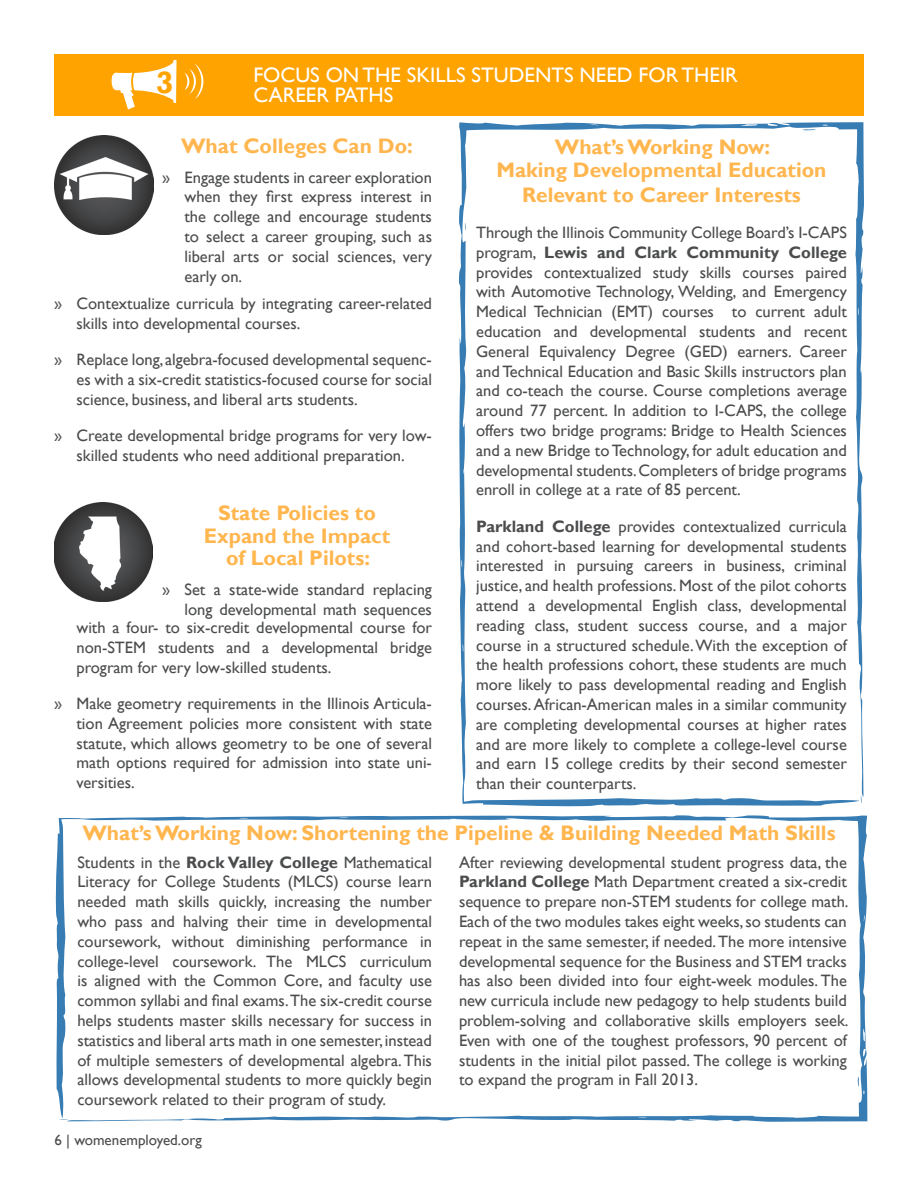
<style>
.page{position:relative;width:918px;height:1188px;background:#fff}
.page>*{position:absolute;margin:0;border:0;box-sizing:border-box;transform-origin:0 0}
.t1{font:700 31.5px "Rockwell";color:#ffa300}
.t2{font:700 21px/25.2px "Gill Sans";color:#ffb64f;text-align:center}
.t3{font:21px/19.5px "Gill Sans";color:#fff}
.t4{font:16.5px/19.8px "Gill Sans";color:#4b4c4d;text-align:justify}
.t5{font:15px "Gill Sans";color:#4b4c4d}
.s1{font-weight:700}
</style>
<div class="page">
<div style="left:54px;top:54px;width:810px;height:61px;background:#ffa300"></div>
<svg style="left:112px;top:59px;width:65px;height:51px"></svg>
<svg style="left:185px;top:64px;width:18px;height:35px"></svg>
<img style="left:54px;top:135px;width:100px;height:100px">
<img style="left:54px;top:502px;width:98px;height:99px">
<svg style="left:459px;top:122px;width:405px;height:685px"></svg>
<svg style="left:799px;top:129px;width:21px;height:2px"></svg>
<svg style="left:55px;top:815px;width:813px;height:307px"></svg>
<svg style="left:857px;top:1074px;width:2px;height:15px"></svg>
<p class="t1" style="left:156px;top:63px;width:19px">3</p>
<p class="t3" style="left:253px;top:66px;width:486px">FOCUS ON THE SKILLS STUDENTS NEED FOR THEIR<br>CAREER PATHS</p>
<p class="t2" style="left:181px;top:133px;width:233px">What Colleges Can Do:</p>
<p class="t4" style="left:184px;top:167px;width:249px;text-indent:-22px">» Engage students in career exploration when they first express interest in the college and encourage students to select a career grouping, such as liberal arts or social sciences, very early on.</p>
<p class="t4" style="left:76px;top:294px;width:357px;text-indent:-22px">» Contextualize curricula by integrating career-related skills into developmental courses.</p>
<p class="t4" style="left:76px;top:350px;width:357px;text-indent:-22px">» Replace long, algebra-focused developmental sequenc&shy;es with a six-credit statistics-focused course for social science, business, and liberal arts students.</p>
<p class="t4" style="left:54px;top:426px;width:379px;text-align:center">» Create developmental bridge programs for very low&shy;skilled students who need additional preparation.</p>
<p class="t2" style="left:555px;top:135px;width:217px">What’s Working Now:</p>
<p class="t2" style="left:496px;top:157px;width:332px">Making Developmental Education<br>Relevant to Career Interests</p>
<p class="t4" style="left:476px;top:223px;width:372px">Through the Illinois Community College Board’s I-CAPS program, <span class="s1">Lewis and Clark Community College </span>provides contextualized study skills courses paired with Automotive Technology, Welding, and Emergency Medical Technician (EMT) courses to current adult education and developmental students and recent General Equivalency Degree (GED) earners. Career and Technical Education and Basic Skills instructors plan and co-teach the course. Course completions average around 77 percent. In addition to I-CAPS, the college offers two bridge programs: Bridge to Health Sciences and a new Bridge to Technology, for adult education and developmental students. Completers of bridge programs enroll in college at a rate of 85 percent.</p>
<p class="t4" style="left:476px;top:517px;width:372px"><span class="s1">Parkland College</span> provides contextualized curricula and cohort-based learning for developmental students interested in pursuing careers in business, criminal justice, and health professions. Most of the pilot cohorts attend a developmental English class, developmental reading class, student success course, and a major course in a structured schedule. With the exception of the health professions cohort, these students are much more likely to pass developmental reading and English courses. African-American males in a similar community are completing developmental courses at higher rates and are more likely to complete a college-level course and earn 15 college credits by their second semester than their counterparts.</p>
<p class="t2" style="left:218px;top:501px;width:159px">State Policies to</p>
<p class="t2" style="left:204px;top:523px;width:188px">Expand the Impact</p>
<p class="t2" style="left:226px;top:546px;width:146px">of Local Pilots:</p>
<p class="t4" style="left:162px;top:580px;width:272px">» Set a state-wide standard replacing</p>
<p class="t4" style="left:184px;top:600px;width:249px">long developmental math sequences</p>
<p class="t4" style="left:76px;top:618px;width:357px">with a four- to six-credit developmental course for</p>
<p class="t4" style="left:76px;top:638px;width:357px">non-STEM students and a developmental bridge</p>
<p class="t4" style="left:76px;top:658px;width:257px">program for very low-skilled students.</p>
<p class="t4" style="left:76px;top:694px;width:357px;text-indent:-22px">» Make geometry requirements in the Illinois Articula&shy;tion Agreement policies more consistent with state statute, which allows geometry to be one of several math options required for admission into state uni&shy;versities.</p>
<p class="t2" style="left:82px;top:821px;width:755px">What’s Working Now: Shortening the Pipeline &amp; Building Needed Math Skills</p>
<p class="t4" style="left:77px;top:852px;width:356px">Students in the <span class="s1">Rock Valley College</span> Mathematical Literacy for College Students (MLCS) course learn needed math skills quickly, increasing the number who pass and halving their time in developmental coursework, without diminishing performance in college-level coursework. The MLCS curriculum is aligned with the Common Core, and faculty use common syllabi and final exams. The six-credit course helps students master skills necessary for success in statistics and liberal arts math in one semester, instead of multiple semesters of developmental algebra. This allows developmental students to more quickly begin coursework related to their program of study.</p>
<p class="t4" style="left:459px;top:852px;width:391px">After reviewing developmental student progress data, the <span class="s1">Parkland College</span> Math Department created a six-credit sequence to prepare non-STEM students for college math.<br>Each of the two modules takes eight weeks, so students can repeat in the same semester, if needed. The more intensive developmental sequence for the Business and STEM tracks has also been divided into four eight-week modules. The new curricula include new pedagogy to help students build problem-solving and collaborative skills employers seek.<br>Even with one of the toughest professors, 90 percent of students in the initial pilot passed. The college is working to expand the program in Fall 2013.</p>
<p class="t5" style="left:55px;top:1131px;width:149px">6 | womenemployed.org</p>
</div>
